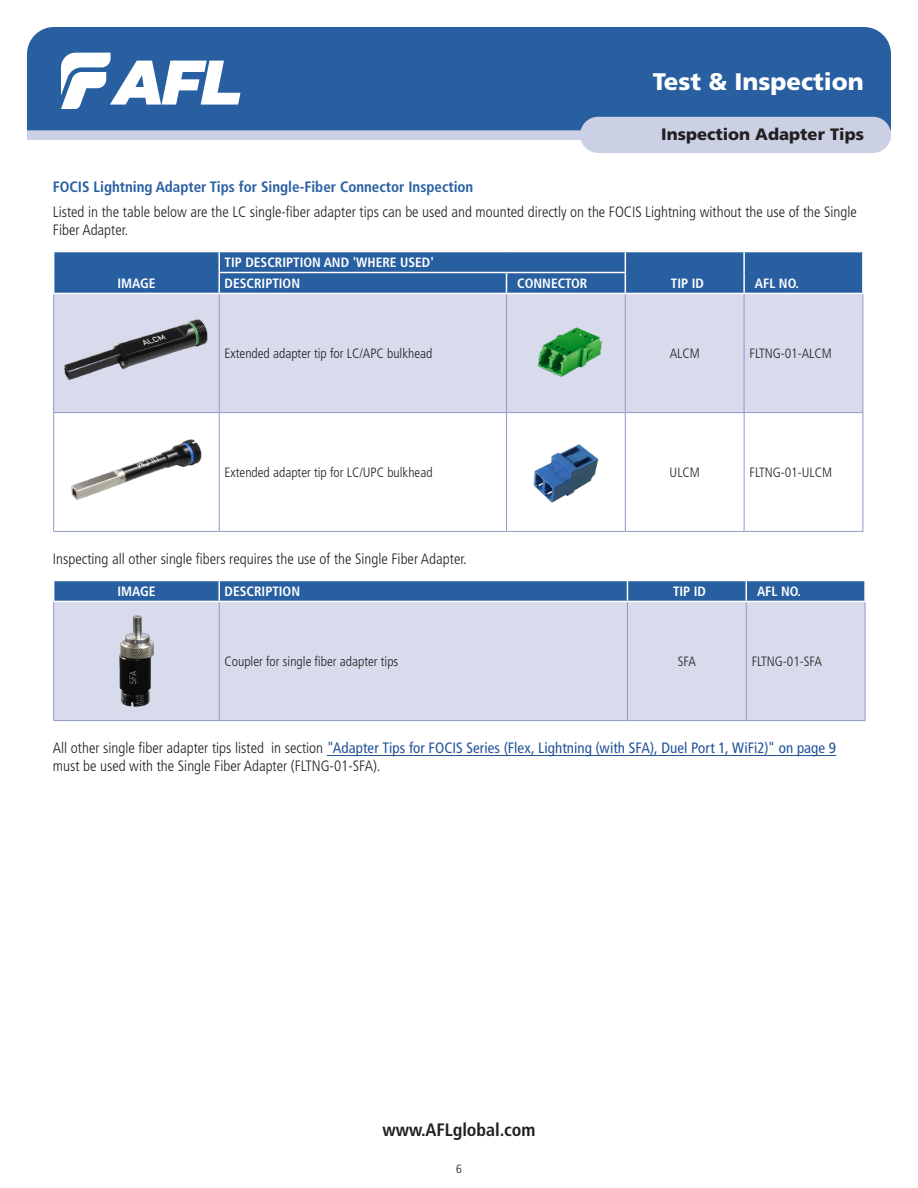
<style>
.page{position:relative;width:918px;height:1188px;background:#fff}
.page>*{position:absolute;margin:0;border:0;box-sizing:border-box;transform-origin:0 0}
.t1{font:900 24px "Frutiger LT Std";color:#fff}
.t2{font:700 condensed 18px "Frutiger LT Std";letter-spacing:-.005em;color:#231f20}
.t3{font:900 16.5px "Frutiger LT Std";color:#231f20}
.C_Body{font:300 condensed 15px/18px "Frutiger LT Std";color:#231f20}
.C_Bullet_Heading{font:700 condensed 15px "Frutiger LT Std";color:#285fa1}
.C_Table_Body{font:300 condensed 13.5px "Frutiger LT Std";color:#231f20}
.C_Table_Header{font:700 condensed 13.5px "Frutiger LT Std";color:#fff}
.t4{font:300 condensed 12px "Frutiger LT Std";color:#231f20}
.s1{font-weight:400;color:#225398}
</style>
<div class="page">
<hr style="left:327px;top:755px;width:509px;height:1px;background:#225398">
<div style="left:54px;top:294px;width:809px;height:118px;background:#d8dbeb"></div>
<hr style="left:53px;top:294px;width:1px;height:118px;background:#8d9cc8">
<hr style="left:506px;top:294px;width:1px;height:118px;background:#8d9cc8">
<hr style="left:53px;top:412px;width:166px;height:1px;background:#8d9cc8">
<hr style="left:53px;top:413px;width:1px;height:118px;background:#8d9cc8">
<hr style="left:219px;top:413px;width:1px;height:118px;background:#8d9cc8">
<hr style="left:506px;top:413px;width:1px;height:118px;background:#8d9cc8">
<hr style="left:744px;top:412px;width:119px;height:1px;background:#8d9cc8">
<hr style="left:53px;top:531px;width:166px;height:1px;background:#8d9cc8">
<hr style="left:744px;top:531px;width:119px;height:1px;background:#8d9cc8">
<hr style="left:219px;top:294px;width:1px;height:118px;background:#8d9cc8">
<hr style="left:625px;top:294px;width:1px;height:118px;background:#8d9cc8">
<hr style="left:744px;top:294px;width:1px;height:118px;background:#8d9cc8">
<hr style="left:863px;top:294px;width:1px;height:118px;background:#8d9cc8">
<hr style="left:625px;top:413px;width:1px;height:118px;background:#8d9cc8">
<hr style="left:744px;top:413px;width:1px;height:118px;background:#8d9cc8">
<hr style="left:863px;top:413px;width:1px;height:118px;background:#8d9cc8">
<svg style="left:53px;top:252px;width:810px;height:41px;background:#2f64a4"></svg>
<hr style="left:743px;top:273px;width:2px;height:20px;background:#fff">
<hr style="left:219px;top:412px;width:288px;height:1px;background:#8d9cc8">
<hr style="left:507px;top:412px;width:118px;height:1px;background:#8d9cc8">
<hr style="left:625px;top:412px;width:119px;height:1px;background:#8d9cc8">
<hr style="left:219px;top:531px;width:288px;height:1px;background:#8d9cc8">
<hr style="left:507px;top:531px;width:118px;height:1px;background:#8d9cc8">
<hr style="left:625px;top:531px;width:119px;height:1px;background:#8d9cc8">
<hr style="left:218px;top:272px;width:289px;height:1px;background:#fff">
<hr style="left:507px;top:272px;width:119px;height:1px;background:#fff">
<img style="left:61px;top:315px;width:151px;height:77px">
<img style="left:520px;top:319px;width:91px;height:68px">
<img style="left:71px;top:439px;width:131px;height:61px">
<img style="left:533px;top:444px;width:66px;height:59px">
<div style="left:54px;top:602px;width:811px;height:118px;background:#d8dbeb"></div>
<hr style="left:53px;top:602px;width:1px;height:118px;background:#8d9cc8">
<hr style="left:53px;top:720px;width:166px;height:1px;background:#8d9cc8">
<hr style="left:746px;top:720px;width:119px;height:1px;background:#8d9cc8">
<hr style="left:219px;top:602px;width:1px;height:118px;background:#8d9cc8">
<hr style="left:627px;top:602px;width:1px;height:118px;background:#8d9cc8">
<hr style="left:746px;top:602px;width:1px;height:118px;background:#8d9cc8">
<hr style="left:865px;top:602px;width:1px;height:118px;background:#8d9cc8">
<svg style="left:53px;top:580px;width:812px;height:21px;background:#396ca8"></svg>
<hr style="left:219px;top:720px;width:408px;height:1px;background:#8d9cc8">
<hr style="left:627px;top:720px;width:119px;height:1px;background:#8d9cc8">
<img style="left:89px;top:614px;width:95px;height:95px">
<div style="left:27px;top:121px;width:864px;height:19px;background:#cbd0e5"></div>
<div style="left:27px;top:27px;width:864px;height:103px;background:#285fa1"></div>
<svg style="left:61px;top:53px;width:179px;height:56px"></svg>
<div style="left:580px;top:117px;width:311px;height:36px;background:#cbd0e5;border-radius:18px"></div>
<h1 class="t1" style="left:653px;top:67px;width:213px">Test &amp; Inspection</h1>
<p class="t3" style="left:661px;top:124px;width:204px">Inspection Adapter Tips</p>
<p class="C_Bullet_Heading" style="left:53px;top:178px;width:422px">FOCIS Lightning Adapter Tips for Single-Fiber Connector Inspection</p>
<p class="C_Body" style="left:53px;top:203px;width:806px">Listed in the table below are the LC single-fiber adapter tips can be used and mounted directly on the FOCIS Lightning without the use of the Single<br>Fiber Adapter.</p>
<p class="C_Table_Header" style="left:117px;top:275px;width:40px">IMAGE</p>
<p class="C_Table_Header" style="left:225px;top:254px;width:211px">TIP DESCRIPTION AND 'WHERE USED'</p>
<p class="C_Table_Header" style="left:225px;top:275px;width:77px">DESCRIPTION</p>
<p class="C_Table_Header" style="left:517px;top:275px;width:72px">CONNECTOR</p>
<p class="C_Table_Header" style="left:671px;top:275px;width:35px">TIP ID</p>
<p class="C_Table_Header" style="left:755px;top:275px;width:45px">AFL NO.</p>
<p class="C_Table_Body" style="left:225px;top:346px;width:209px">Extended adapter tip for LC/APC bulkhead</p>
<p class="C_Table_Body" style="left:670px;top:346px;width:31px">ALCM</p>
<p class="C_Table_Body" style="left:750px;top:346px;width:84px">FLTNG-01-ALCM</p>
<p class="C_Table_Body" style="left:225px;top:465px;width:209px">Extended adapter tip for LC/UPC bulkhead</p>
<p class="C_Table_Body" style="left:670px;top:465px;width:32px">ULCM</p>
<p class="C_Table_Body" style="left:750px;top:465px;width:84px">FLTNG-01-ULCM</p>
<p class="C_Body" style="left:53px;top:550px;width:415px">Inspecting all other single fibers requires the use of the Single Fiber Adapter.</p>
<p class="C_Table_Header" style="left:117px;top:583px;width:40px">IMAGE</p>
<p class="C_Table_Header" style="left:225px;top:583px;width:77px">DESCRIPTION</p>
<p class="C_Table_Header" style="left:673px;top:583px;width:35px">TIP ID</p>
<p class="C_Table_Header" style="left:757px;top:583px;width:45px">AFL NO.</p>
<p class="C_Table_Body" style="left:225px;top:654px;width:175px">Coupler for single fiber adapter tips</p>
<p class="C_Table_Body" style="left:678px;top:654px;width:20px">SFA</p>
<p class="C_Table_Body" style="left:752px;top:654px;width:72px">FLTNG-01-SFA</p>
<p class="C_Body" style="left:53px;top:739px;width:785px">All other single fiber adapter tips listed in section <span class="s1">"Adapter Tips for FOCIS Series (Flex, Lightning (with SFA), Duel Port 1, WiFi2)" on page 9 </span>must be used with the Single Fiber Adapter (FLTNG-01-SFA).</p>
<p class="t2" style="left:383px;top:1119px;width:154px">www.AFLglobal.com</p>
<p class="t4" style="left:456px;top:1162px;width:7px">6</p>
</div>
